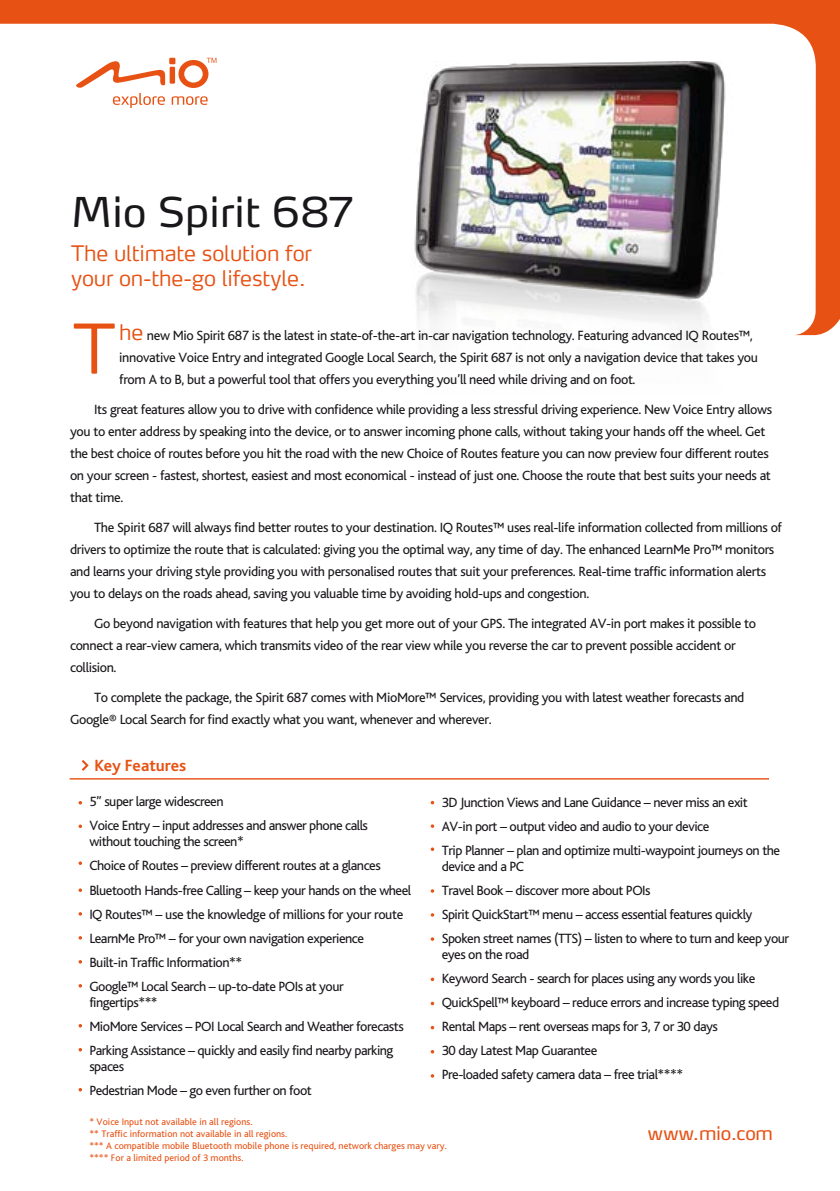
<style>
.page{position:relative;width:840px;height:1191px;background:#fff}
.page>*{position:absolute;margin:0;border:0;box-sizing:border-box;transform-origin:0 0}
.t1{font:40.6px "Max Pro";color:#1a171b}
.t2{font:300 21.2px/25.4px "Max Pro";letter-spacing:-.005em;color:#e75113}
.t3{font:18.4px "Max Pro";letter-spacing:-.015em;color:#e75113}
.t4{font:700 17px "Bliss";letter-spacing:-.005em;color:#e75113}
.t5{font:14px/24px "Bliss";letter-spacing:-.025em;color:#1a171b}
.t6{font:9.8px/11.8px "Bliss";color:#e75113}
.s1{font-family:"Max Pro";font-weight:300;font-size:21.2px;color:#e75113}
</style>
<div class="page">
<hr style="left:70px;top:778px;width:698px;height:1px;background:#e75113">
<svg style="left:82px;top:760px;width:7px;height:11px"></svg>
<svg style="left:0;top:0;width:839px;height:335px"></svg>
<svg style="left:78px;top:801px;width:4px;height:3px"></svg>
<svg style="left:78px;top:824px;width:4px;height:4px"></svg>
<svg style="left:78px;top:861px;width:4px;height:4px"></svg>
<svg style="left:78px;top:888px;width:4px;height:4px"></svg>
<svg style="left:430px;top:824px;width:4px;height:4px"></svg>
<svg style="left:430px;top:847px;width:4px;height:4px"></svg>
<svg style="left:430px;top:937px;width:4px;height:4px"></svg>
<svg style="left:430px;top:977px;width:4px;height:4px"></svg>
<svg style="left:430px;top:1001px;width:4px;height:4px"></svg>
<svg style="left:78px;top:1048px;width:4px;height:3px"></svg>
<svg style="left:78px;top:1088px;width:4px;height:3px"></svg>
<svg style="left:78px;top:1024px;width:4px;height:3px"></svg>
<svg style="left:74px;top:323px;width:41px;height:51px"></svg>
<p class="t1" style="left:71px;top:186px;width:284px">Mio Spirit 687</p>
<p class="t2" style="left:71px;top:240px;width:242px">The ultimate solution for your on-the-go lifestyle.</p>
<p class="t5" style="left:119px;top:325px;width:640px;line-height:22px"><span class="s1">he</span> new Mio Spirit 687 is the latest in state-of-the-art in-car navigation technology. Featuring advanced IQ Routes™, innovative Voice Entry and integrated Google Local Search, the Spirit 687 is not only a navigation device that takes you from A to B, but a powerful tool that offers you everything you’ll need while driving and on foot.</p>
<p class="t5" style="left:70px;top:399px;width:703px;line-height:22px;text-indent:24px">Its great features allow you to drive with confidence while providing a less stressful driving experience. New Voice Entry allows you to enter address by speaking into the device, or to answer incoming phone calls, without taking your hands off the wheel. Get the best choice of routes before you hit the road with the new Choice of Routes feature you can now preview four different routes on your screen - fastest, shortest, easiest and most economical - instead of just one. Choose the route that best suits your needs at that time.</p>
<p class="t5" style="left:70px;top:517px;width:713px;line-height:22px;text-indent:24px">The Spirit 687 will always find better routes to your destination. IQ Routes™ uses real-life information collected from millions of drivers to optimize the route that is calculated: giving you the optimal way, any time of day. The enhanced LearnMe Pro™ monitors and learns your driving style providing you with personalised routes that suit your preferences. Real-time traffic information alerts you to delays on the roads ahead, saving you valuable time by avoiding hold-ups and congestion.</p>
<p class="t5" style="left:70px;top:613px;width:687px;line-height:22px;text-indent:24px">Go beyond navigation with features that help you get more out of your GPS. The integrated AV-in port makes it possible to connect a rear-view camera, which transmits video of the rear view while you reverse the car to prevent possible accident or collision.</p>
<p class="t5" style="left:70px;top:687px;width:675px;line-height:22px;text-indent:24px">To complete the package, the Spirit 687 comes with MioMore™ Services, providing you with latest weather forecasts and<br>Google® Local Search for find exactly what you want, whenever and wherever.</p>
<p class="t4" style="left:95px;top:756px;width:93px">Key Features</p>
<p class="t5" style="left:89px;top:790px;width:280px">5” super large widescreen<br>Voice Entry – input addresses and answer phone calls</p>
<p class="t5" style="left:89px;top:830px;width:323px">without touching the screen*<br>Choice of Routes – preview different routes at a glances Bluetooth Hands-free Calling – keep your hands on the wheel IQ Routes™ – use the knowledge of millions for your route LearnMe Pro™ – for your own navigation experience<br>Built-in Traffic Information**<br>Google™ Local Search – up-to-date POIs at your</p>
<p class="t5" style="left:89px;top:990px;width:316px">fingertips***<br>MioMore Services – POI Local Search and Weather forecasts<br>Parking Assistance – quickly and easily find nearby parking</p>
<p class="t5" style="left:89px;top:1054px;width:224px">spaces<br>Pedestrian Mode – go even further on foot</p>
<p class="t5" style="left:441px;top:790px;width:340px">3D Junction Views and Lane Guidance – never miss an exit<br>AV-in port – output video and audio to your device<br>Trip Planner – plan and optimize multi-waypoint journeys on the</p>
<p class="t5" style="left:441px;top:854px;width:349px">device and a PC<br>Travel Book – discover more about POIs<br>Spirit QuickStart™ menu – access essential features quickly Spoken street names (TTS) – listen to where to turn and keep your</p>
<p class="t5" style="left:441px;top:942px;width:339px">eyes on the road<br>Keyword Search - search for places using any words you like QuickSpell™ keyboard – reduce errors and increase typing speed Rental Maps – rent overseas maps for 3, 7 or 30 days<br>30 day Latest Map Guarantee<br>Pre-loaded safety camera data – free trial****</p>
<p class="t6" style="left:89px;top:1116px;width:359px">* Voice Input not available in all regions.<br>** Traffic information not available in all regions.<br>*** A compatible mobile Bluetooth mobile phone is required, network charges may vary. **** For a limited period of 3 months.</p>
<p class="t3" style="left:647px;top:1121px;width:126px">www.mio.com</p>
</div>
